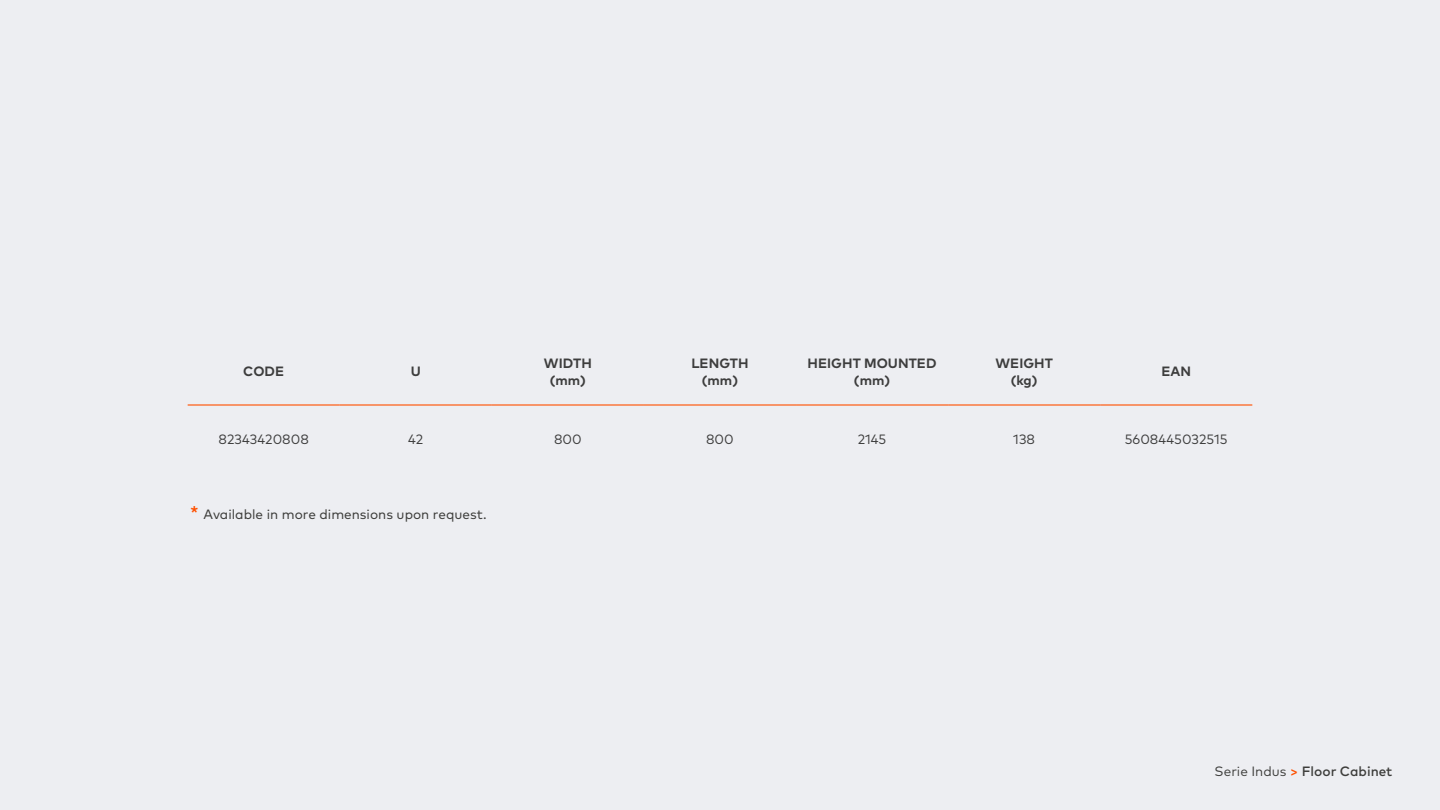
<style>
.page{position:relative;width:1440px;height:810px;background:#edeef2}
.page>*{position:absolute;margin:0;border:0;box-sizing:border-box;transform-origin:0 0}
.t1{font:700 13.5px/16.2px "Mark Pro";letter-spacing:.005em;color:#3d3d3d;text-align:center}
.t2{font:13.5px "Mark Pro";color:#3d3d3d}
.t3{font:13.5px "Mark Pro";color:#3d3d3b}
.t4{font:500 13.5px "Mark Pro";color:#3d3d3b}
.s1{font-weight:500;font-size:18px;color:#fe5000}
.s2{font-weight:400}
.s3{color:#fe5000}
</style>
<div class="page">
<hr style="left:188px;top:404px;width:152px;height:2px;background:#ff4f00">
<hr style="left:340px;top:404px;width:152px;height:2px;background:#ff4f00">
<hr style="left:492px;top:404px;width:152px;height:2px;background:#ff4f00">
<hr style="left:644px;top:404px;width:152px;height:2px;background:#ff4f00">
<hr style="left:796px;top:404px;width:152px;height:2px;background:#ff4f00">
<hr style="left:948px;top:404px;width:152px;height:2px;background:#ff4f00">
<hr style="left:1100px;top:404px;width:152px;height:2px;background:#ff4f00">
<p class="t1" style="left:243px;top:362px;width:42px">CODE</p>
<p class="t1" style="left:411px;top:362px;width:12px">U</p>
<p class="t1" style="left:544px;top:354px;width:49px">WIDTH (mm)</p>
<p class="t1" style="left:691px;top:354px;width:59px">LENGTH (mm)</p>
<p class="t1" style="left:808px;top:354px;width:130px">HEIGHT MOUNTED (mm)</p>
<p class="t1" style="left:996px;top:354px;width:59px">WEIGHT (kg)</p>
<p class="t1" style="left:1161px;top:362px;width:31px">EAN</p>
<p class="t2" style="left:219px;top:429px;width:92px">82343420808</p>
<p class="t2" style="left:408px;top:429px;width:17px">42</p>
<p class="t2" style="left:554px;top:429px;width:29px">800</p>
<p class="t2" style="left:706px;top:429px;width:29px">800</p>
<p class="t2" style="left:858px;top:429px;width:30px">2145</p>
<p class="t2" style="left:1013px;top:429px;width:23px">138</p>
<p class="t2" style="left:1125px;top:429px;width:105px">5608445032515</p>
<p class="t3" style="left:190px;top:504px;width:298px"><span class="s1">*</span> Available in more dimensions upon request.</p>
<p class="t4" style="left:1215px;top:761px;width:179px"><span class="s2">Serie Indus</span> <span class="s3">&gt;</span> Floor Cabinet</p>
</div>
